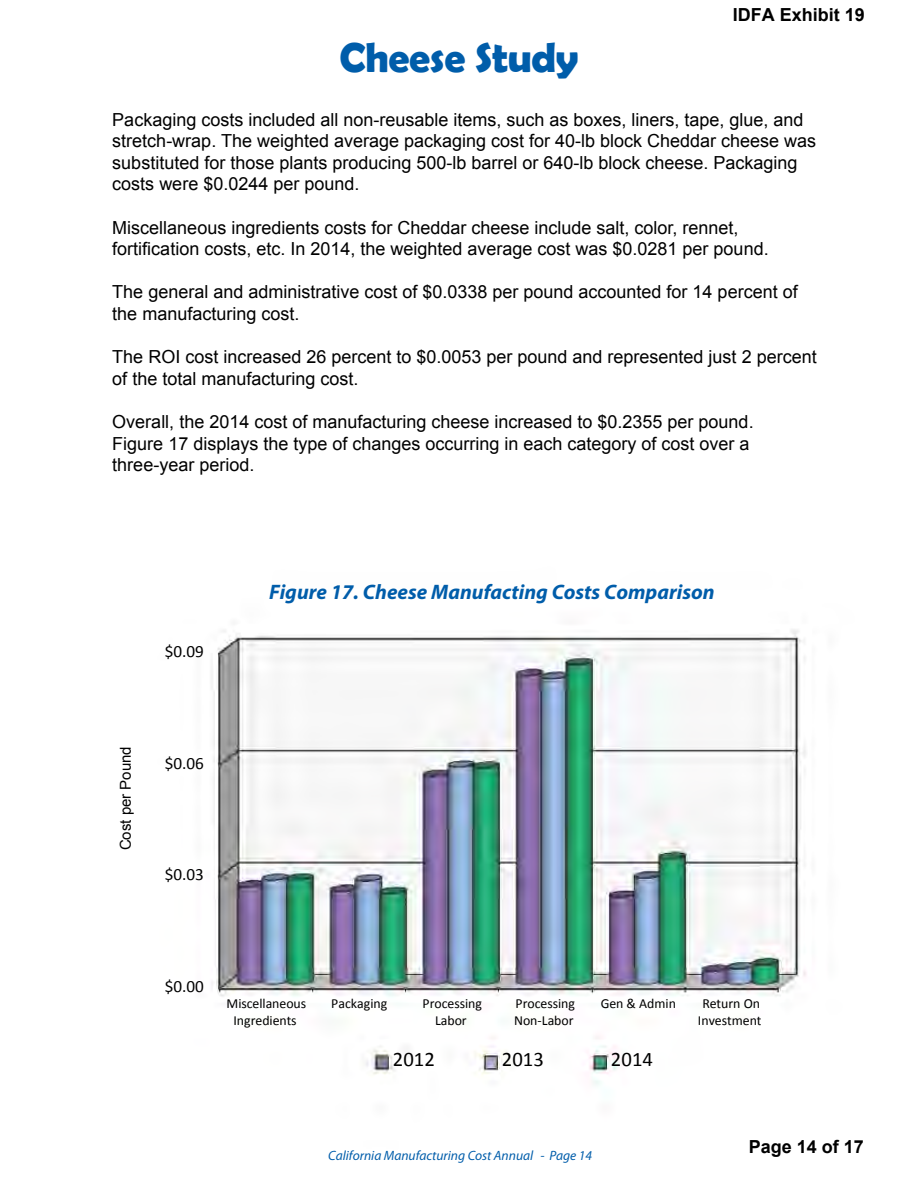
<style>
.page{position:relative;width:918px;height:1188px;background:#fff}
.page>*{position:absolute;margin:0;border:0;box-sizing:border-box;transform-origin:0 0}
.t1{font:700 42px "Berlin Sans FB Demi";letter-spacing:-.01em;color:#005daa}
.t2{font:italic 700 21px "Myriad Pro";color:#005daa}
.t3{font:20.7px "Calibri";letter-spacing:.005em;color:#000}
.t4{font:18px/21.6px "Arial";color:#000}
.t5{font:700 18px "Arial";color:#000}
.t6{font:17.25px "Calibri";color:#000}
.t7{font:17.1px "Calibri";color:#000}
.t8{font:15px "Arial";color:#000}
.t9{font:13.8px "Calibri";letter-spacing:-.005em;color:#000}
.t10{font:italic 13.5px "Myriad Pro";color:#005daa}
</style>
<div class="page">
<img style="left:211px;top:629px;width:596px;height:456px">
<p class="t1" style="left:339px;top:33px;width:241px">Cheese Study</p>
<p class="t5" style="left:733px;top:2px;width:134px">IDFA Exhibit 19</p>
<p class="t4" style="left:112px;top:109px;width:705px">Packaging costs included all non-reusable items, such as boxes, liners, tape, glue, and stretch-wrap. The weighted average packaging cost for 40-lb block Cheddar cheese was substituted for those plants producing 500-lb barrel or 640-lb block cheese. Packaging costs were $0.0244 per pound.</p>
<p class="t4" style="left:112px;top:217px;width:628px">Miscellaneous ingredients costs for Cheddar cheese include salt, color, rennet,</p>
<p class="t4" style="left:112px;top:238px;width:658px">fortification costs, etc. In 2014, the weighted average cost was $0.0281 per pound.</p>
<p class="t4" style="left:112px;top:281px;width:687px">The general and administrative cost of $0.0338 per pound accounted for 14 percent of the manufacturing cost.</p>
<p class="t4" style="left:112px;top:346px;width:706px">The ROI cost increased 26 percent to $0.0053 per pound and represented just 2 percent of the total manufacturing cost.</p>
<p class="t4" style="left:112px;top:411px;width:643px">Overall, the 2014 cost of manufacturing cheese increased to $0.2355 per pound.<br>Figure 17 displays the type of changes occurring in each category of cost over a three-year period.</p>
<p class="t7" style="left:165px;top:641px;width:41px">$0.09</p>
<p class="t8" style="left:116px;top:850px;width:106px;rotate:-90deg">Cost per Pound</p>
<p class="t6" style="left:165px;top:752px;width:41px">$0.06</p>
<p class="t7" style="left:165px;top:864px;width:41px">$0.03</p>
<p class="t2" style="left:269px;top:580px;width:447px">Figure 17. Cheese Manufacting Costs Comparison</p>
<p class="t7" style="left:165px;top:975px;width:41px">$0.00</p>
<p class="t9" style="left:227px;top:995px;width:81px">Miscellaneous</p>
<p class="t9" style="left:331px;top:995px;width:57px">Packaging</p>
<p class="t9" style="left:423px;top:995px;width:61px">Processing</p>
<p class="t9" style="left:516px;top:995px;width:61px">Processing</p>
<p class="t9" style="left:601px;top:995px;width:77px">Gen &amp; Admin</p>
<p class="t9" style="left:702px;top:995px;width:59px">Return On</p>
<p class="t9" style="left:233px;top:1011px;width:65px">Ingredients</p>
<p class="t9" style="left:435px;top:1011px;width:33px">Labor</p>
<p class="t9" style="left:514px;top:1011px;width:61px">Non-Labor</p>
<p class="t9" style="left:698px;top:1011px;width:65px">Investment</p>
<p class="t3" style="left:393px;top:1047px;width:44px">2012</p>
<p class="t3" style="left:502px;top:1047px;width:44px">2013</p>
<p class="t3" style="left:611px;top:1047px;width:44px">2014</p>
<p class="t10" style="left:328px;top:1148px;width:265px">California Manufacturing Cost Annual - Page 14</p>
<p class="t5" style="left:749px;top:1134px;width:117px">Page 14 of 17</p>
</div>
